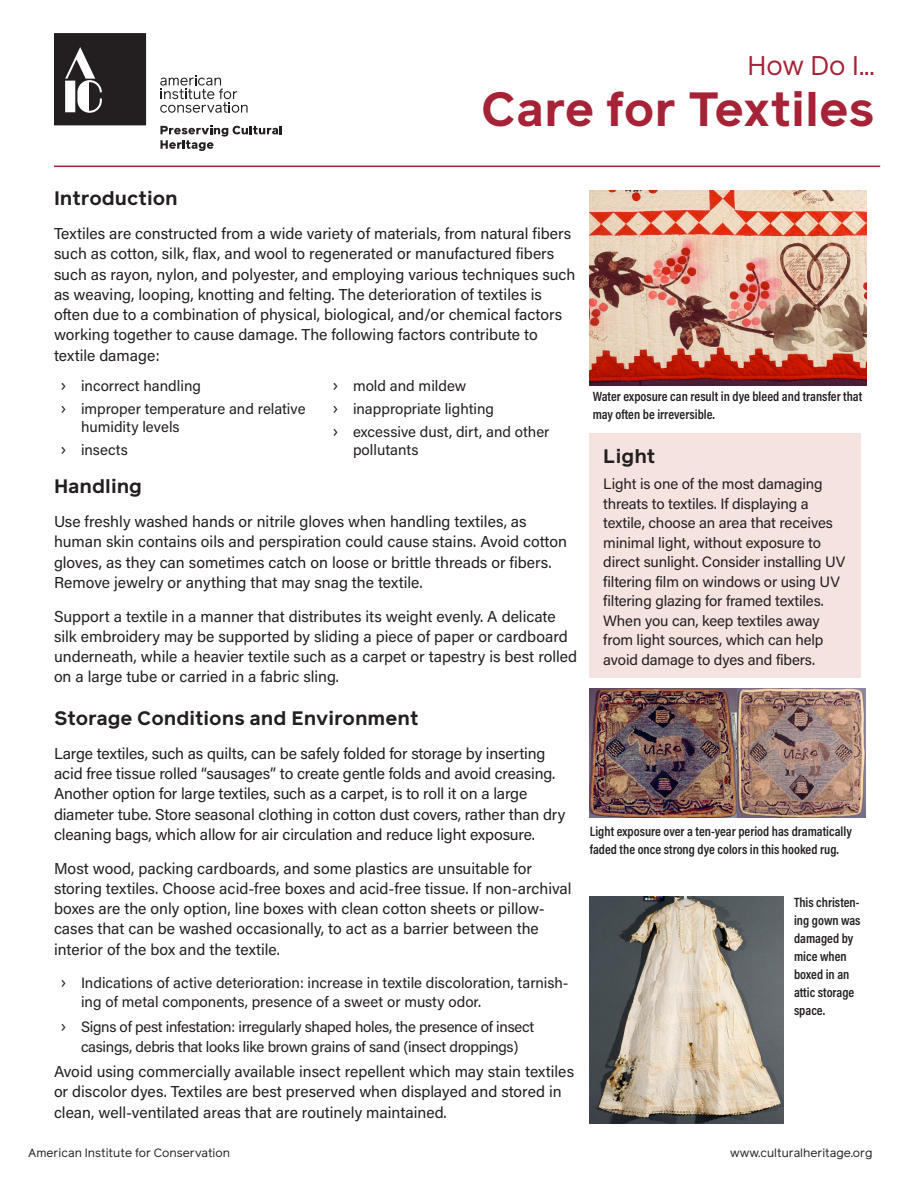
<style>
.page{position:relative;width:918px;height:1188px;background:#fff}
.page>*{position:absolute;margin:0;border:0;box-sizing:border-box;transform-origin:0 0}
.t1{font:700 48px "Reader Pro";color:#a62236}
.t2{font:27px "Reader Pro";color:#a62236}
.subhead{font:700 19.5px "Reader Pro";color:#231f20}
.t3{font:15.75px/20.2px "Acumin Pro";color:#231f20}
.sidebar{font:15px/19.5px "Acumin Pro";letter-spacing:-.01em;color:#231f20}
.t4{font:600 13.5px/18px "Acumin Pro Cond";color:#231f20}
.Paragraph_Style_1{font:12px "Reader Pro";color:#231f20}
.s1{font-family:"Reader Pro"}
</style>
<div class="page">
<svg style="left:160px;top:126px;width:122px;height:25px"></svg>
<svg style="left:54px;top:33px;width:92px;height:92px;background:#3d3a3b"></svg>
<svg style="left:160px;top:75px;width:88px;height:38px"></svg>
<img style="left:590px;top:190px;width:277px;height:196px">
<hr style="left:54px;top:166px;width:826px;height:1px;background:#a62236">
<img style="left:590px;top:688px;width:275px;height:129px">
<div style="left:590px;top:434px;width:271px;height:244px;background:#f4e3df"></div>
<img style="left:590px;top:897px;width:194px;height:227px">
<p class="t2" style="left:747px;top:48px;width:129px">How Do I...</p>
<p class="t1" style="left:481px;top:75px;width:395px">Care for Textiles</p>
<p class="subhead" style="left:54px;top:185px;width:125px">Introduction</p>
<p class="t3" style="left:54px;top:223px;width:523px">Textiles are constructed from a wide variety of materials, from natural fibers such as cotton, silk, flax, and wool to regenerated or manufactured fibers such as rayon, nylon, and polyester, and employing various techniques such as weaving, looping, knotting and felting. The deterioration of textiles is often due to a combination of physical, biological, and/or chemical factors working together to cause damage. The following factors contribute to textile damage:</p>
<p class="sidebar" style="left:61px;top:375px;width:142px"><span class="s1">›</span> incorrect handling</p>
<p class="sidebar" style="left:81px;top:399px;width:226px;line-height:18px;text-indent:-20px"><span class="s1">›</span> improper temperature and relative humidity levels</p>
<p class="sidebar" style="left:61px;top:440px;width:69px"><span class="s1">›</span> insects</p>
<p class="sidebar" style="left:333px;top:375px;width:135px"><span class="s1">›</span> mold and mildew</p>
<p class="sidebar" style="left:333px;top:398px;width:163px"><span class="s1">›</span> inappropriate lighting</p>
<p class="sidebar" style="left:353px;top:423px;width:198px;line-height:18px;text-indent:-20px"><span class="s1">›</span> excessive dust, dirt, and other pollutants</p>
<p class="t4" style="left:593px;top:387px;width:271px">Water exposure can result in dye bleed and transfer that may often be irreversible.</p>
<p class="subhead" style="left:603px;top:442px;width:54px">Light</p>
<p class="sidebar" style="left:603px;top:473px;width:244px">Light is one of the most damaging threats to textiles. If displaying a textile, choose an area that receives minimal light, without exposure to direct sunlight. Consider installing UV filtering film on windows or using UV filtering glazing for framed textiles.<br>When you can, keep textiles away from light sources, which can help avoid damage to dyes and fibers.</p>
<p class="subhead" style="left:54px;top:473px;width:90px">Handling</p>
<p class="t3" style="left:54px;top:511px;width:515px">Use freshly washed hands or nitrile gloves when handling textiles, as human skin contains oils and perspiration could cause stains. Avoid cotton gloves, as they can sometimes catch on loose or brittle threads or fibers.<br>Remove jewelry or anything that may snag the textile.</p>
<p class="t3" style="left:54px;top:605px;width:525px">Support a textile in a manner that distributes its weight evenly. A delicate silk embroidery may be supported by sliding a piece of paper or cardboard underneath, while a heavier textile such as a carpet or tapestry is best rolled on a large tube or carried in a fabric sling.</p>
<p class="subhead" style="left:54px;top:705px;width:366px">Storage Conditions and Environment</p>
<p class="t3" style="left:54px;top:743px;width:513px">Large textiles, such as quilts, can be safely folded for storage by inserting acid free tissue rolled “sausages” to create gentle folds and avoid creasing.<br>Another option for large textiles, such as a carpet, is to roll it on a large diameter tube. Store seasonal clothing in cotton dust covers, rather than dry cleaning bags, which allow for air circulation and reduce light exposure.</p>
<p class="t3" style="left:54px;top:857px;width:519px">Most wood, packing cardboards, and some plastics are unsuitable for storing textiles. Choose acid-free boxes and acid-free tissue. If non-archival boxes are the only option, line boxes with clean cotton sheets or pillow&shy;cases that can be washed occasionally, to act as a barrier between the interior of the box and the textile.</p>
<p class="sidebar" style="left:81px;top:972px;width:489px;text-indent:-20px"><span class="s1">›</span> Indications of active deterioration: increase in textile discoloration, tarnish&shy;ing of metal components, presence of a sweet or musty odor.</p>
<p class="sidebar" style="left:61px;top:1016px;width:475px;text-align:center"><span class="s1">›</span> Signs of pest infestation: irregularly shaped holes, the presence of insect casings, debris that looks like brown grains of sand (insect droppings)</p>
<p class="t3" style="left:54px;top:1061px;width:522px">Avoid using commercially available insect repellent which may stain textiles or discolor dyes. Textiles are best preserved when displayed and stored in clean, well-ventilated areas that are routinely maintained.</p>
<p class="Paragraph_Style_1" style="left:28px;top:1145px;width:203px">American Institute for Conservation</p>
<p class="Paragraph_Style_1" style="left:730px;top:1145px;width:144px">www.culturalheritage.org</p>
<p class="t4" style="left:590px;top:822px;width:264px">Light exposure over a ten-year period has dramatically faded the once strong dye colors in this hooked rug.</p>
<p class="t4" style="left:794px;top:893px;width:68px">This christen&shy;ing gown was damaged by mice when boxed in an attic storage space.</p>
</div>
